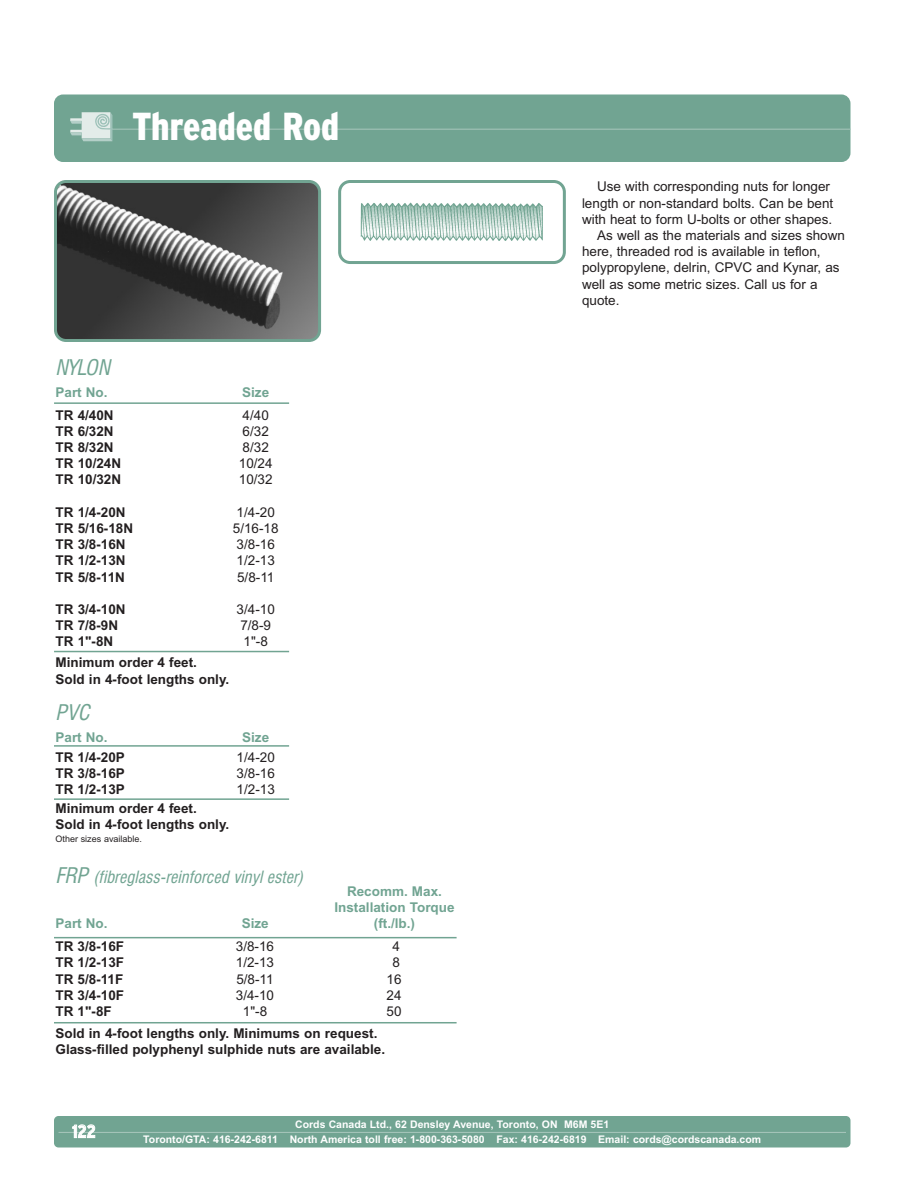
<style>
.page{position:relative;width:918px;height:1188px;background:#fff}
.page>*{position:absolute;margin:0;border:0;box-sizing:border-box;transform-origin:0 0}
.t1{font:900 condensed 39px "Interstate";color:#fff}
.t2{font:italic condensed 21px "Swiss 721 BT";color:#71a492}
.t3{font:700 condensed 18px "Interstate";color:#fff}
.t4{font:italic condensed 16.5px "Swiss 721 BT";color:#71a492}
.t5{font:13.5px/16.2px "Arial";color:#231f20;text-align:center}
.t6{font:700 13.5px/16.2px "Arial";color:#231f20}
.t7{font:700 13.5px/16.2px "Arial";color:#71a492;text-align:center}
.t8{font:700 10.5px/15px "Arial";color:#fff;text-align:center}
.t9{font:9px "Arial";color:#231f20}
.s1{font-size:21px}
</style>
<div class="page">
<svg style="left:54px;top:180px;width:267px;height:162px"></svg>
<svg style="left:338px;top:180px;width:228px;height:84px"></svg>
<hr style="left:54px;top:402px;width:235px;height:2px;background:#71a492">
<hr style="left:54px;top:651px;width:235px;height:1px;background:#71a492">
<hr style="left:54px;top:745px;width:235px;height:2px;background:#71a492">
<hr style="left:54px;top:798px;width:235px;height:2px;background:#71a492">
<hr style="left:54px;top:937px;width:403px;height:1px;background:#71a492">
<hr style="left:54px;top:1022px;width:403px;height:1px;background:#71a492">
<div style="left:54px;top:94px;width:796px;height:68px;background:#71a492;border-radius:9px"></div>
<hr style="left:108px;top:129px;width:742px;height:1px;background:#a3c3b8">
<svg style="left:70px;top:112px;width:43px;height:29px"></svg>
<div style="left:54px;top:1116px;width:796px;height:32px;background:#71a492;border-radius:4px"></div>
<hr style="left:58px;top:1132px;width:788px;height:1px;background:#a3c3b8">
<h1 class="t1" style="left:132px;top:111px;width:209px">Threaded Rod</h1>
<h2 class="t2" style="left:56px;top:359px;width:60px">NYLON</h2>
<p class="t7" style="left:56px;top:386px;width:54px">Part No.</p>
<p class="t7" style="left:242px;top:386px;width:29px">Size</p>
<p class="t6" style="left:56px;top:408px;width:67px">TR 4/40N<br>TR 6/32N<br>TR 8/32N<br>TR 10/24N<br>TR 10/32N</p>
<p class="t6" style="left:56px;top:505px;width:79px">TR 1/4-20N<br>TR 5/16-18N<br>TR 3/8-16N<br>TR 1/2-13N<br>TR 5/8-11N</p>
<p class="t6" style="left:56px;top:602px;width:72px">TR 3/4-10N<br>TR 7/8-9N<br>TR 1"-8N</p>
<p class="t5" style="left:239px;top:408px;width:35px;text-align:left">4/40<br>6/32<br>8/32<br>10/24<br>10/32</p>
<p class="t5" style="left:233px;top:505px;width:47px">1/4-20<br>5/16-18<br>3/8-16<br>1/2-13<br>5/8-11</p>
<p class="t5" style="left:237px;top:602px;width:40px;text-align:left">3/4-10<br>7/8-9<br>1"-8</p>
<p class="t6" style="left:56px;top:656px;width:175px">Minimum order 4 feet.<br>Sold in 4-foot lengths only.</p>
<h2 class="t2" style="left:56px;top:703px;width:40px">PVC</h2>
<p class="t7" style="left:56px;top:731px;width:54px">Part No.</p>
<p class="t7" style="left:242px;top:731px;width:29px">Size</p>
<p class="t6" style="left:56px;top:750px;width:71px;text-align:justify">TR 1/4-20P TR 3/8-16P TR 1/2-13P</p>
<p class="t5" style="left:237px;top:750px;width:40px;text-align:justify">1/4-20<br>3/8-16<br>1/2-13</p>
<p class="t6" style="left:56px;top:801px;width:175px">Minimum order 4 feet.<br>Sold in 4-foot lengths only.</p>
<p class="t9" style="left:56px;top:835px;width:88px">Other sizes available.</p>
<p class="t4" style="left:56px;top:870px;width:253px"><span class="s1">FRP</span> (fibreglass-reinforced vinyl ester)</p>
<p class="t7" style="left:56px;top:917px;width:54px">Part No.</p>
<p class="t7" style="left:242px;top:917px;width:29px">Size</p>
<p class="t7" style="left:334px;top:885px;width:122px">Recomm. Max.<br>Installation Torque (ft./lb.)</p>
<p class="t6" style="left:56px;top:940px;width:70px;text-align:justify">TR 3/8-16F TR 1/2-13F TR 5/8-11F TR 3/4-10F TR 1"-8F</p>
<p class="t5" style="left:236px;top:940px;width:40px">3/8-16<br>1/2-13<br>5/8-11<br>3/4-10<br>1"-8</p>
<p class="t5" style="left:387px;top:940px;width:17px">4<br>8<br>16<br>24<br>50</p>
<p class="t6" style="left:56px;top:1026px;width:331px">Sold in 4-foot lengths only. Minimums on request.<br>Glass-filled polyphenyl sulphide nuts are available.</p>
<p class="t5" style="left:597px;top:180px;width:234px">Use with corresponding nuts for longer</p>
<p class="t5" style="left:582px;top:196px;width:253px">length or non-standard bolts. Can be bent</p>
<p class="t5" style="left:582px;top:212px;width:252px">with heat to form U-bolts or other shapes.</p>
<p class="t5" style="left:597px;top:228px;width:249px">As well as the materials and sizes shown</p>
<p class="t5" style="left:582px;top:245px;width:240px">here, threaded rod is available in teflon,</p>
<p class="t5" style="left:582px;top:261px;width:259px">polypropylene, delrin, CPVC and Kynar, as</p>
<p class="t5" style="left:582px;top:277px;width:237px">well as some metric sizes. Call us for a</p>
<p class="t5" style="left:582px;top:293px;width:39px">quote.</p>
<h3 class="t3" style="left:72px;top:1124px;width:25px">122</h3>
<p class="t8" style="left:143px;top:1118px;width:619px">Cords Canada Ltd., 62 Densley Avenue, Toronto, ON M6M 5E1<br>Toronto/GTA: 416-242-6811 North America toll free: 1-800-363-5080 Fax: 416-242-6819 Email: cords@cordscanada.com</p>
</div>
